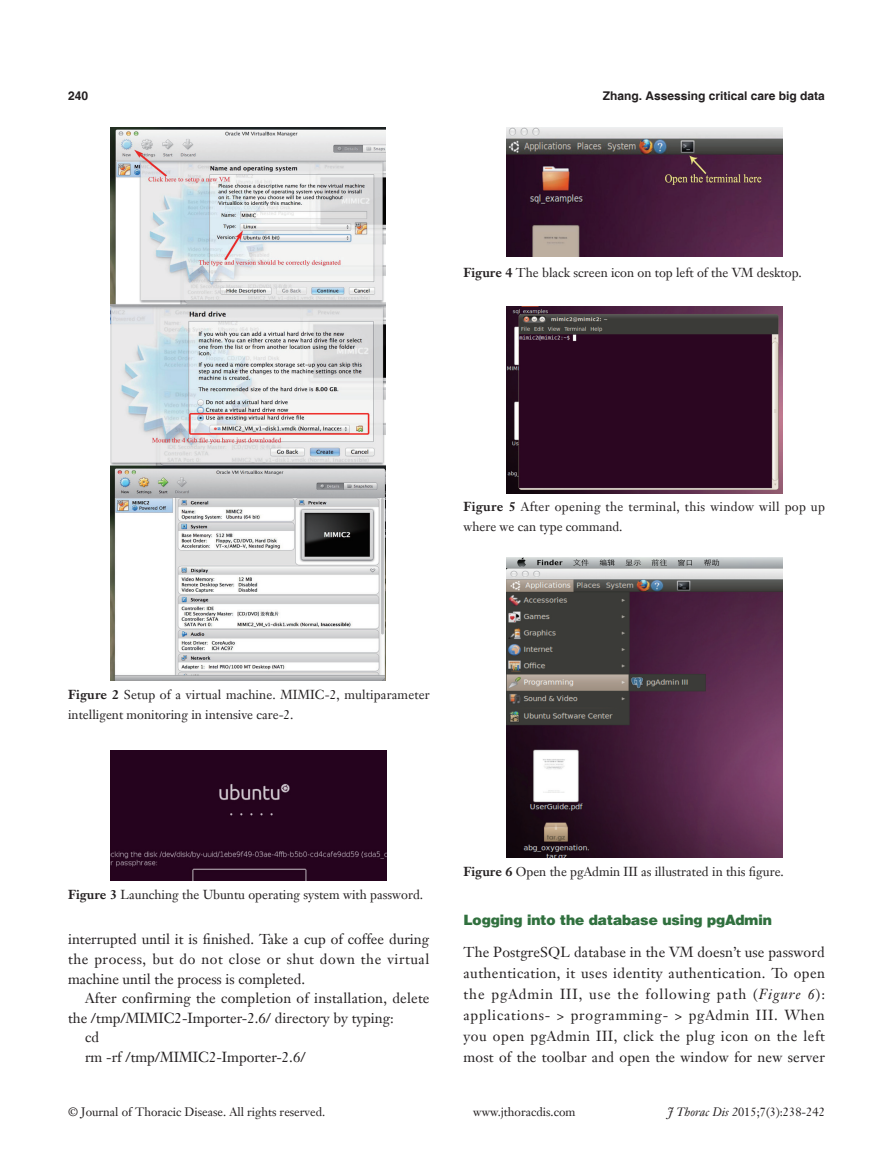
<style>
.page{position:relative;width:893px;height:1170px;background:#fff}
.page>*{position:absolute;margin:0;border:0;box-sizing:border-box;transform-origin:0 0}
.t1{font:14.25px/20.9px "Janson Text LT";letter-spacing:.015em;color:#231f20;text-align:justify}
.t2{font:900 14.25px "Helvetica";color:#30703e}
.t3{font:12.75px/19.5px "Janson Text LT";color:#231f20}
.t4{font:12.75px/19.5px "Janson Text LT";letter-spacing:.025em;color:#231f20}
.t5{font:12px "Janson Text LT";color:#231f20}
.t6{font:700 12px "Helvetica";color:#231f20}
.s1{font-weight:700}
.s2{font-style:italic}
</style>
<div class="page">
<img style="left:111px;top:128px;width:275px;height:552px">
<div style="left:111px;top:750px;width:276px;height:130px;background:#25031e"></div>
<img style="left:506px;top:306px;width:276px;height:187px">
<img style="left:506px;top:128px;width:276px;height:129px">
<img style="left:506px;top:557px;width:276px;height:300px">
<p class="t6" style="left:68px;top:88px;width:22px">240</p>
<p class="t6" style="left:603px;top:88px;width:224px">Zhang. Assessing critical care big data</p>
<p class="t3" style="left:463px;top:262px;width:340px"><span class="s1">Figure 4</span> The black screen icon on top left of the VM desktop.</p>
<p class="t4" style="left:463px;top:497px;width:363px"><span class="s1">Figure 5</span> After opening the terminal, this window will pop up where we can type command.</p>
<p class="t3" style="left:68px;top:685px;width:363px"><span class="s1">Figure 2</span> Setup of a virtual machine. MIMIC-2, multiparameter intelligent monitoring in intensive care-2.</p>
<p class="t3" style="left:68px;top:884px;width:357px"><span class="s1">Figure 3</span> Launching the Ubuntu operating system with password.</p>
<p class="t1" style="left:68px;top:929px;width:363px;line-height:19.5px">interrupted until it is finished. Take a cup of coffee during the process, but do not close or shut down the virtual machine until the process is completed.</p>
<p class="t1" style="left:85px;top:987px;width:346px">After confirming the completion of installation, delete</p>
<p class="t1" style="left:68px;top:1006px;width:327px">the /tmp/MIMIC2-Importer-2.6/ directory by typing:</p>
<p class="t1" style="left:85px;top:1026px;width:15px">cd</p>
<p class="t1" style="left:85px;top:1045px;width:222px">rm -rf /tmp/MIMIC2-Importer-2.6/</p>
<p class="t3" style="left:463px;top:861px;width:322px"><span class="s1">Figure 6</span> Open the pgAdmin III as illustrated in this figure.</p>
<p class="t2" style="left:463px;top:910px;width:310px">Logging into the database using pgAdmin</p>
<p class="t1" style="left:463px;top:941px;width:363px">The PostgreSQL database in the VM doesn’t use password authentication, it uses identity authentication. To open the pgAdmin III, use the following path (<span class="s2">Figure 6</span>): applications- &gt; programming- &gt; pgAdmin III. When you open pgAdmin III, click the plug icon on the left most of the toolbar and open the window for new server</p>
<p class="t5" style="left:68px;top:1104px;width:259px">© Journal of Thoracic Disease. All rights reserved.</p>
<p class="t5" style="left:473px;top:1104px;width:104px">www.jthoracdis.com</p>
<p class="t5" style="left:667px;top:1104px;width:159px"><span class="s2">J Thorac Dis 2</span>015;7(3):238-242</p>
</div>
